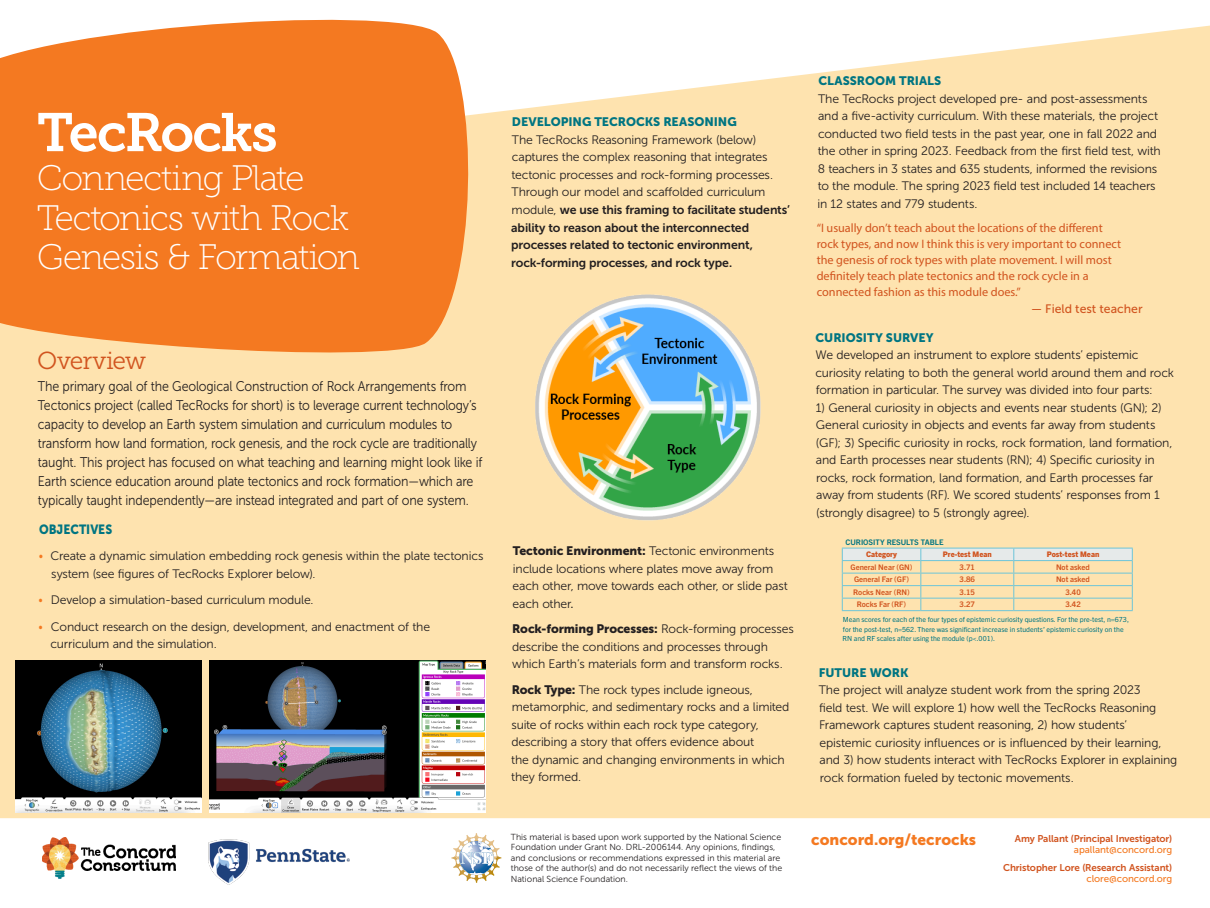
<style>
.page{position:relative;width:1210px;height:908px;background:#fff}
.page>*{position:absolute;margin:0;border:0;box-sizing:border-box;transform-origin:0 0}
.t1{font:53.9px "Museo Slab 700";letter-spacing:-.04em;color:#fff}
.t2{font:35.35px "Museo Slab 100";letter-spacing:-.04em;color:#fff}
.SUBHEAD_H2{font:24.5px "Museo Slab 300";letter-spacing:-.035em;color:#d1541f}
.t3{font:15.4px "Museo Sans 900";color:#f47921}
.Body_text{font:14px/18.9px "Museo Sans 300";letter-spacing:-.015em;color:#231f20;scale:.89 1}
.Body_text-2{font:13.3px "Museo Sans 900";color:#007582;scale:.89 1}
.SUBHEAD_H3{font:12.25px/17.5px "Museo Sans 300";letter-spacing:-.015em;color:#231f20}
.Body_text-3{font:12.25px/17.5px "Museo Sans 300";letter-spacing:-.015em;color:#231f20}
.url_and_twitter{font:12.25px/16.1px "Myriad Pro";color:#d1541f}
.url_and_twitter-2{font:12.25px "Museo Sans 500";color:#d1541f}
.t4{font:9.8px/11.2px "Museo Sans 700";letter-spacing:-.01em;color:#d1541f;text-align:right}
.photo_caption{font:8.75px/10.5px "Museo Sans 300";color:#231f20}
.Table_cells{font:700 7.7px "Trade Gothic Next LT Pro";color:#d1541f}
.Table_Column_Header{font:800 7.7px "Trade Gothic Next LT Pro";color:#d1541f}
.chart_and_graph_capt{font:700 7.7px "Trade Gothic Next LT Pro";letter-spacing:-.005em;color:#007582}
.t5{font:7px/9.4px "Trade Gothic Next LT Pro";color:#007582}
.s1{color:#f47921}
.s2{font-family:"Museo Sans 900";color:#007582}
.s3{font-family:"Museo Sans 700"}
.s4{font-family:"Museo Sans 900"}
.s5{font-family:"Museo Sans 500"}
.s6{font-family:"Museo Sans 500";color:#f47921}
</style>
<div class="page">
<div style="left:0;top:26px;width:1210px;height:791px;background:#fee3af"></div>
<img style="left:42px;top:837px;width:133px;height:41px">
<svg style="left:0;top:19px;width:481px;height:347px;background:#f58837"></svg>
<svg style="left:451px;top:833px;width:50px;height:49px"></svg>
<img style="left:208px;top:839px;width:142px;height:45px">
<svg style="left:842px;top:548px;width:291px;height:62px;background:#ede1bd"></svg>
<hr style="left:842px;top:610px;width:79px;height:1px;background:#6dc5d8">
<hr style="left:921px;top:610px;width:92px;height:1px;background:#6dc5d8">
<hr style="left:1013px;top:610px;width:119px;height:1px;background:#6dc5d8">
<hr style="left:842px;top:547px;width:79px;height:1px;background:#6dc5d8">
<hr style="left:921px;top:547px;width:92px;height:1px;background:#6dc5d8">
<hr style="left:1013px;top:547px;width:119px;height:1px;background:#6dc5d8">
<img style="left:15px;top:660px;width:186px;height:152px">
<img style="left:209px;top:660px;width:276px;height:152px">
<img style="left:524px;top:279px;width:252px;height:252px">
<p class="t1" style="left:37px;top:102px;width:242px">TecRocks</p>
<p class="t2" style="left:37px;top:159px;width:269px">Connecting Plate</p>
<p class="t2" style="left:37px;top:198px;width:314px">Tectonics with Rock</p>
<p class="t2" style="left:37px;top:238px;width:324px">Genesis &amp; Formation</p>
<p class="SUBHEAD_H2" style="left:37px;top:346px;width:110px">Overview</p>
<p class="Body_text" style="left:38px;top:377px;width:501px">The primary goal of the Geological Construction of Rock Arrangements from Tectonics project (called TecRocks for short) is to leverage current technology’s capacity to develop an Earth system simulation and curriculum modules to transform how land formation, rock genesis, and the rock cycle are traditionally taught. This project has focused on what teaching and learning might look like if Earth science education around plate tectonics and rock formation—which are typically taught independently—are instead integrated and part of one system.</p>
<p class="Body_text-2" style="left:39px;top:521px;width:84px">OBJECTIVES</p>
<p class="SUBHEAD_H3" style="left:51px;top:547px;width:434px;text-indent:-13px"><span class="s1">•</span> Create a dynamic simulation embedding rock genesis within the plate tectonics system (see figures of TecRocks Explorer below).</p>
<p class="SUBHEAD_H3" style="left:38px;top:591px;width:277px"><span class="s1">•</span> Develop a simulation-based curriculum module.</p>
<p class="SUBHEAD_H3" style="left:51px;top:617px;width:381px;text-indent:-12px"><span class="s1">•</span> Conduct research on the design, development, and enactment of the curriculum and the simulation.</p>
<p class="SUBHEAD_H3" style="left:511px;top:113px;width:280px"><span class="s2">DEVELOPING TECROCKS REASONING<br></span>The TecRocks Reasoning Framework (below) captures the complex reasoning that integrates tectonic processes and rock-forming processes.<br>Through our model and scaffolded curriculum module, <span class="s3">we use this framing to facilitate students’ ability to reason about the interconnected processes related to tectonic environment, rock-forming processes, and rock type.</span></p>
<p class="Body_text-3" style="left:512px;top:542px;width:277px"><span class="s4">Tectonic Environment:</span> Tectonic environments include locations where plates move away from each other, move towards each other, or slide past each other<span class="s5">.</span></p>
<p class="Body_text-3" style="left:512px;top:620px;width:283px"><span class="s4">Rock-forming Processes:</span> Rock-forming processes describe the conditions and processes through which Earth’s materials form and transform rocks.</p>
<p class="Body_text-3" style="left:511px;top:680px;width:280px"><span class="s4">Rock Type:</span> The rock types include igneous, metamorphic, and sedimentary rocks and a limited suite of rocks within each rock type category, describing a story that offers evidence about<br>the dynamic and changing environments in which they formed.</p>
<p class="SUBHEAD_H3" style="left:817px;top:72px;width:345px"><span class="s2">CLASSROOM TRIALS<br></span>The TecRocks project developed pre- and post-assessments and a five-activity curriculum. With these materials, the project conducted two field tests in the past year, one in fall 2022 and the other in spring 2023. Feedback from the first field test, with 8 teachers in 3 states and 635 students, informed the revisions to the module. The spring 2023 field test included 14 teachers in 12 states and 779 students.</p>
<p class="url_and_twitter" style="left:816px;top:219px;width:306px">“I usually don’t teach about the locations of the different rock types, and now I think this is very important to connect the genesis of rock types with plate movement. I will most definitely teach plate tectonics and the rock cycle in a connected fashion as this module does.”</p>
<p class="url_and_twitter-2" style="left:1031px;top:301px;width:113px">— Field test teacher</p>
<p class="SUBHEAD_H3" style="left:815px;top:328px;width:360px"><span class="s2">CURIOSITY SURVEY<br></span>We developed an instrument to explore students’ epistemic curiosity relating to both the general world around them and rock formation in particular. The survey was divided into four parts:</p>
<p class="SUBHEAD_H3" style="left:816px;top:398px;width:358px">1) General curiosity in objects and events near students (GN); 2)<br>General curiosity in objects and events far away from students (GF); 3) Specific curiosity in rocks, rock formation, land formation, and Earth processes near students (RN); 4) Specific curiosity in rocks, rock formation, land formation, and Earth processes far away from students (RF). We scored students’ responses from 1 (strongly disagree) to 5 (strongly agree).</p>
<p class="chart_and_graph_capt" style="left:845px;top:536px;width:99px">CURIOSITY RESULTS TABLE</p>
<p class="Table_Column_Header" style="left:866px;top:549px;width:33px">Category</p>
<p class="Table_Column_Header" style="left:943px;top:549px;width:50px">Pre-test Mean</p>
<p class="Table_Column_Header" style="left:1046px;top:549px;width:54px">Post-test Mean</p>
<p class="Table_cells" style="left:850px;top:561px;width:63px">General Near (GN)</p>
<p class="Table_cells" style="left:959px;top:561px;width:17px">3.71</p>
<p class="Table_cells" style="left:1056px;top:561px;width:35px">Not asked</p>
<p class="Table_cells" style="left:854px;top:574px;width:56px">General Far (GF)</p>
<p class="Table_cells" style="left:959px;top:574px;width:17px">3.86</p>
<p class="Table_cells" style="left:1056px;top:574px;width:35px">Not asked</p>
<p class="Table_cells" style="left:853px;top:586px;width:58px">Rocks Near (RN)</p>
<p class="Table_cells" style="left:959px;top:586px;width:17px">3.15</p>
<p class="Table_cells" style="left:1065px;top:586px;width:17px">3.40</p>
<p class="Table_cells" style="left:857px;top:599px;width:51px">Rocks Far (RF)</p>
<p class="Table_cells" style="left:959px;top:599px;width:17px">3.27</p>
<p class="Table_cells" style="left:1065px;top:599px;width:17px">3.42</p>
<p class="t5" style="left:842px;top:614px;width:288px">Mean scores for each of the four types of epistemic curiosity questions. For the pre-test, n=673, for the post-test, n=562. There was significant increase in students’ epistemic curiosity on the<br>RN and RF scales after using the module (p&lt;.001).</p>
<p class="SUBHEAD_H3" style="left:819px;top:663px;width:360px"><span class="s2">FUTURE WORK<br></span>The project will analyze student work from the spring 2023<br>field test. We will explore 1) how well the TecRocks Reasoning Framework captures student reasoning, 2) how students’ epistemic curiosity influences or is influenced by their learning, and 3) how students interact with TecRocks Explorer in explaining rock formation fueled by tectonic movements.</p>
<p class="photo_caption" style="left:511px;top:831px;width:273px">This material is based upon work supported by the National Science Foundation under Grant No. DRL-2006144. Any opinions, findings, and conclusions or recommendations expressed in this material are those of the author(s) and do not necessarily reflect the views of the National Science Foundation.</p>
<p class="t3" style="left:811px;top:830px;width:166px">concord.org/tecrocks</p>
<p class="t4" style="left:1015px;top:832px;width:159px">Amy Pallant (Principal Investigator) <span class="s6">apallant@concord.org</span></p>
<p class="t4" style="left:1003px;top:861px;width:170px">Christopher Lore (Research Assistant) <span class="s6">clore@concord.org</span></p>
</div>
